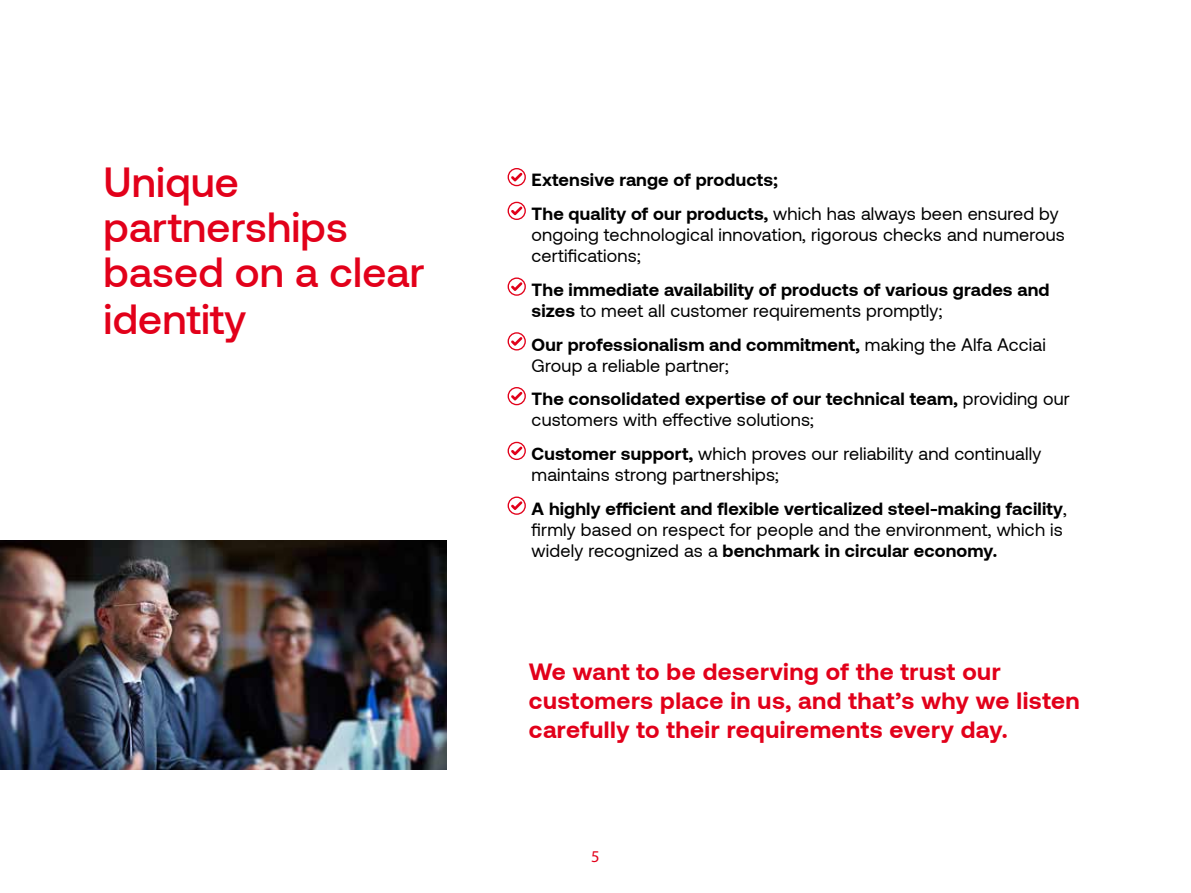
<style>
.page{position:relative;width:1191px;height:893px;background:#fff}
.page>*{position:absolute;margin:0;border:0;box-sizing:border-box;transform-origin:0 0}
.t1{font:500 42px/45.5px "Aeonik";letter-spacing:.005em;color:#e2001a}
.t2{font:700 24px/28.8px "Aeonik";letter-spacing:.02em;color:#e2001a}
.t3{font:700 18px/21px "Aeonik";letter-spacing:.01em;color:#000}
.t4{font:18px/21px "Aeonik";letter-spacing:.01em;color:#000}
.t5{font:16.5px "Myriad Pro";color:#e2001a}
.s1{font-weight:400}
.s2{font-weight:700}
</style>
<div class="page">
<img style="left:0;top:541px;width:447px;height:229px">
<svg style="left:507px;top:168px;width:19px;height:18px"></svg>
<svg style="left:507px;top:202px;width:19px;height:18px"></svg>
<svg style="left:507px;top:277px;width:19px;height:19px"></svg>
<svg style="left:507px;top:332px;width:19px;height:19px"></svg>
<svg style="left:507px;top:387px;width:19px;height:18px"></svg>
<svg style="left:507px;top:442px;width:19px;height:18px"></svg>
<svg style="left:507px;top:496px;width:19px;height:19px"></svg>
<h1 class="t1" style="left:103px;top:160px;width:322px">Unique partnerships based on a clear identity</h1>
<p class="t3" style="left:531px;top:163px;width:528px;line-height:33.8px">Extensive range of products;<br>The quality of our products, <span class="s1">which has always been ensured by</span></p>
<p class="t4" style="left:531px;top:224px;width:535px">ongoing technological innovation, rigorous checks and numerous certifications;</p>
<p class="t3" style="left:531px;top:279px;width:519px">The immediate availability of products of various grades and sizes <span class="s1">to meet all customer requirements promptly;</span></p>
<p class="t4" style="left:531px;top:334px;width:516px"><span class="s2">Our professionalism and commitment,</span> making the Alfa Acciai<br>Group a reliable partner;</p>
<p class="t4" style="left:531px;top:389px;width:540px"><span class="s2">The consolidated expertise of our technical team,</span> providing our customers with effective solutions;</p>
<p class="t4" style="left:531px;top:443px;width:511px"><span class="s2">Customer support,</span> which proves our reliability and continually maintains strong partnerships;</p>
<p class="t3" style="left:531px;top:498px;width:537px">A highly efficient and flexible verticalized steel-making facility<span class="s1">, firmly based on respect for people and the environment, which is widely recognized as a</span> benchmark in circular economy.</p>
<h2 class="t2" style="left:529px;top:657px;width:552px">We want to be deserving of the trust our customers place in us, and that’s why we listen carefully to their requirements every day.</h2>
<p class="t5" style="left:591px;top:847px;width:10px">5</p>
</div>
